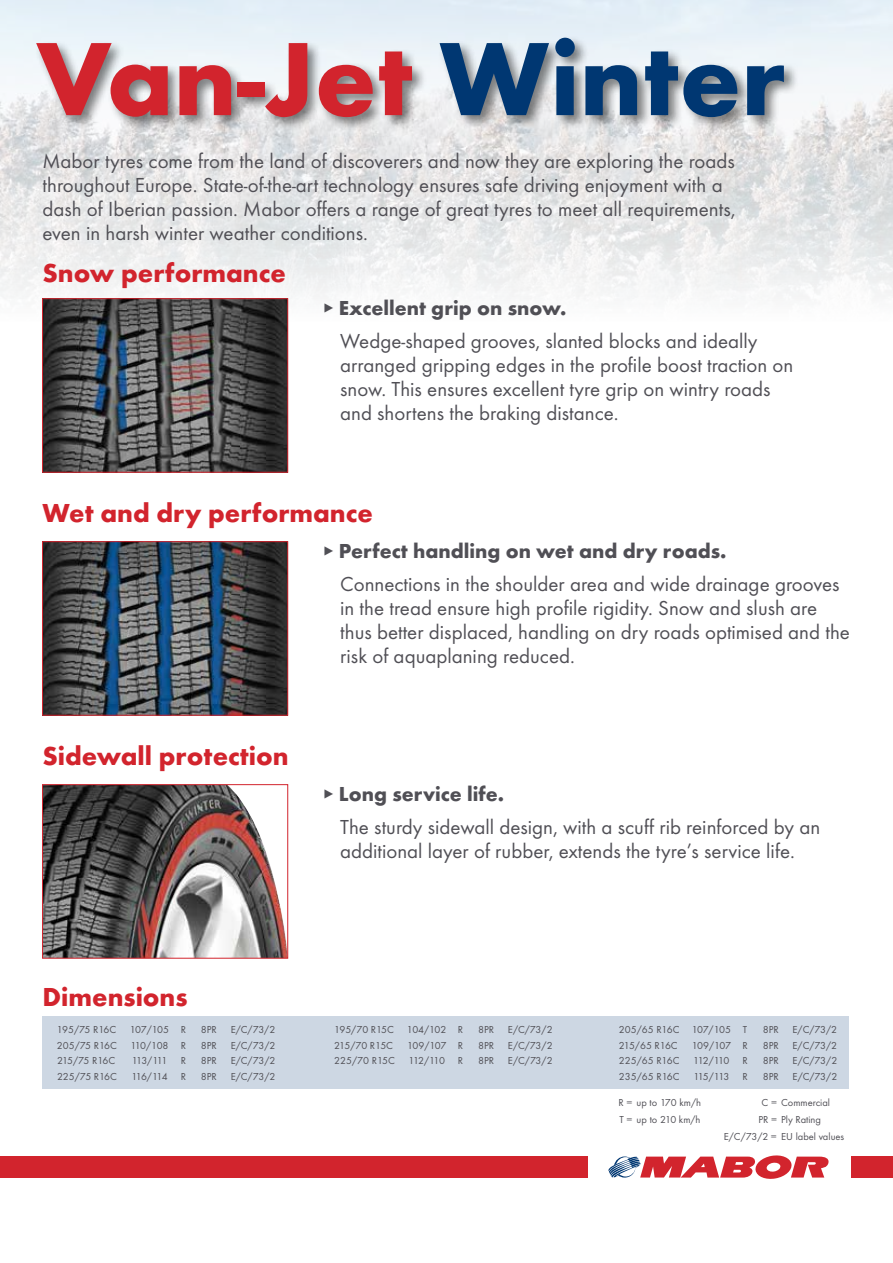
<style>
.page{position:relative;width:893px;height:1263px;background:#fff}
.page>*{position:absolute;margin:0;border:0;box-sizing:border-box;transform-origin:0 0}
.t1{font:700 108px "Futura TOT";color:#d2242d}
.t2{font:700 27px "Futura TOT";color:#d2242d}
.t3{font:21px/24px "Futura TOT Boo";color:#504f55}
.t4{font:700 21px "Futura TOT";color:#504f55}
.t5{font:10.5px/16.8px "Futura TOT Boo";color:#504f55}
.t6{font:10.5px "Futura TOT Boo";letter-spacing:-.04em;color:#504f55}
.t7{font:10.5px "Futura TOT Boo";letter-spacing:-.03em;color:#504f55}
.t8{font:10.5px "Futura TOT Boo";letter-spacing:-.07em;color:#504f55}
.s1{color:#003772}
</style>
<div class="page">
<div style="left:0;top:1156px;width:893px;height:21px;background:#d2242d"></div>
<div style="left:587px;top:1150px;width:263px;height:36px;background:#fff"></div>
<svg style="left:608px;top:1155px;width:220px;height:24px"></svg>
<img style="left:0;top:0;width:893px;height:323px">
<div style="left:34px;top:35px;width:765px;height:97px;background:#000;opacity:.5"></div>
<img style="left:44px;top:300px;width:242px;height:171px">
<div style="left:42px;top:298px;width:246px;height:175px;border:1px solid #d2242d"></div>
<img style="left:44px;top:543px;width:242px;height:171px">
<div style="left:42px;top:541px;width:246px;height:175px;border:1px solid #d2242d"></div>
<img style="left:44px;top:786px;width:242px;height:170px">
<div style="left:42px;top:784px;width:246px;height:174px;border:1px solid #d2242d"></div>
<div style="left:43px;top:1016px;width:806px;height:73px;background:#cdd7e3"></div>
<h1 class="t1" style="left:36px;top:12px;width:751px">Van-Jet <span class="s1">Winter</span></h1>
<p class="t3" style="left:43px;top:148px;width:694px">Mabor tyres come from the land of discoverers and now they are exploring the roads throughout Europe. State-of-the-art technology ensures safe driving enjoyment with a dash of Iberian passion. Mabor offers a range of great tyres to meet all requirements, even in harsh winter weather conditions.</p>
<p class="t2" style="left:43px;top:256px;width:245px">Snow performance</p>
<p class="t4" style="left:323px;top:295px;width:245px">▸ Excellent grip on snow.</p>
<p class="t3" style="left:340px;top:329px;width:455px">Wedge-shaped grooves, slanted blocks and ideally arranged gripping edges in the profile boost traction on snow. This ensures excellent tyre grip on wintry roads and shortens the braking distance.</p>
<p class="t2" style="left:43px;top:497px;width:332px">Wet and dry performance</p>
<p class="t2" style="left:43px;top:740px;width:248px">Sidewall protection</p>
<p class="t4" style="left:323px;top:538px;width:405px">▸ Perfect handling on wet and dry roads.</p>
<p class="t3" style="left:340px;top:572px;width:511px">Connections in the shoulder area and wide drainage grooves in the tread ensure high profile rigidity. Snow and slush are thus better displaced, handling on dry roads optimised and the risk of aquaplaning reduced.</p>
<p class="t4" style="left:323px;top:781px;width:183px">▸ Long service life.</p>
<p class="t3" style="left:340px;top:815px;width:481px">The sturdy sidewall design, with a scuff rib reinforced by an additional layer of rubber, extends the tyre’s service life.</p>
<p class="t2" style="left:43px;top:980px;width:147px">Dimensions</p>
<p class="t7" style="left:57px;top:1023px;width:61px">195/75 R16C</p>
<p class="t5" style="left:130px;top:1021px;width:58px">107/105 R</p>
<p class="t5" style="left:201px;top:1021px;width:18px">8PR</p>
<p class="t5" style="left:231px;top:1021px;width:46px">E/C/73/2</p>
<p class="t5" style="left:57px;top:1036px;width:62px">205/75 R16C</p>
<p class="t5" style="left:130px;top:1036px;width:57px">110/108 R</p>
<p class="t5" style="left:201px;top:1036px;width:18px">8PR</p>
<p class="t5" style="left:231px;top:1036px;width:46px">E/C/73/2</p>
<p class="t8" style="left:57px;top:1054px;width:60px">215/75 R16C</p>
<p class="t5" style="left:132px;top:1052px;width:37px">113/111</p>
<p class="t5" style="left:181px;top:1052px;width:7px">R</p>
<p class="t5" style="left:201px;top:1052px;width:18px">8PR</p>
<p class="t5" style="left:231px;top:1052px;width:46px">E/C/73/2</p>
<p class="t5" style="left:57px;top:1068px;width:62px">225/75 R16C</p>
<p class="t5" style="left:131px;top:1068px;width:56px">116/114 R</p>
<p class="t5" style="left:201px;top:1068px;width:18px">8PR</p>
<p class="t5" style="left:231px;top:1068px;width:46px">E/C/73/2</p>
<p class="t5" style="left:334px;top:1021px;width:130px">195/70 R15C 104/102 R</p>
<p class="t5" style="left:478px;top:1021px;width:18px">8PR</p>
<p class="t5" style="left:508px;top:1021px;width:46px">E/C/73/2</p>
<p class="t6" style="left:334px;top:1039px;width:60px">215/70 R15C</p>
<p class="t5" style="left:407px;top:1036px;width:58px">109/107 R</p>
<p class="t5" style="left:478px;top:1036px;width:18px">8PR</p>
<p class="t5" style="left:508px;top:1036px;width:46px">E/C/73/2</p>
<p class="t5" style="left:334px;top:1052px;width:62px">225/70 R15C</p>
<p class="t5" style="left:409px;top:1052px;width:56px">112/110 R</p>
<p class="t5" style="left:478px;top:1052px;width:18px">8PR</p>
<p class="t5" style="left:508px;top:1052px;width:46px">E/C/73/2</p>
<p class="t5" style="left:619px;top:1021px;width:130px">205/65 R16C 107/105 T</p>
<p class="t5" style="left:763px;top:1021px;width:18px">8PR</p>
<p class="t5" style="left:793px;top:1021px;width:46px">E/C/73/2</p>
<p class="t6" style="left:619px;top:1039px;width:60px">215/65 R16C</p>
<p class="t5" style="left:692px;top:1036px;width:58px">109/107 R</p>
<p class="t5" style="left:763px;top:1036px;width:18px">8PR</p>
<p class="t5" style="left:793px;top:1036px;width:46px">E/C/73/2</p>
<p class="t5" style="left:619px;top:1052px;width:62px">225/65 R16C</p>
<p class="t5" style="left:693px;top:1052px;width:56px">112/110 R</p>
<p class="t5" style="left:763px;top:1052px;width:18px">8PR</p>
<p class="t5" style="left:793px;top:1052px;width:46px">E/C/73/2</p>
<p class="t5" style="left:619px;top:1068px;width:62px">235/65 R16C</p>
<p class="t5" style="left:693px;top:1068px;width:56px">115/113 R</p>
<p class="t5" style="left:763px;top:1068px;width:18px">8PR</p>
<p class="t5" style="left:793px;top:1068px;width:46px">E/C/73/2</p>
<p class="t5" style="left:619px;top:1094px;width:84px">R = up to 170 km/h<br>T = up to 210 km/h</p>
<p class="t5" style="left:762px;top:1094px;width:70px">C = Commercial</p>
<p class="t5" style="left:758px;top:1111px;width:64px">PR = Ply Rating</p>
<p class="t5" style="left:724px;top:1128px;width:122px">E/C/73/2 = EU label values</p>
</div>
